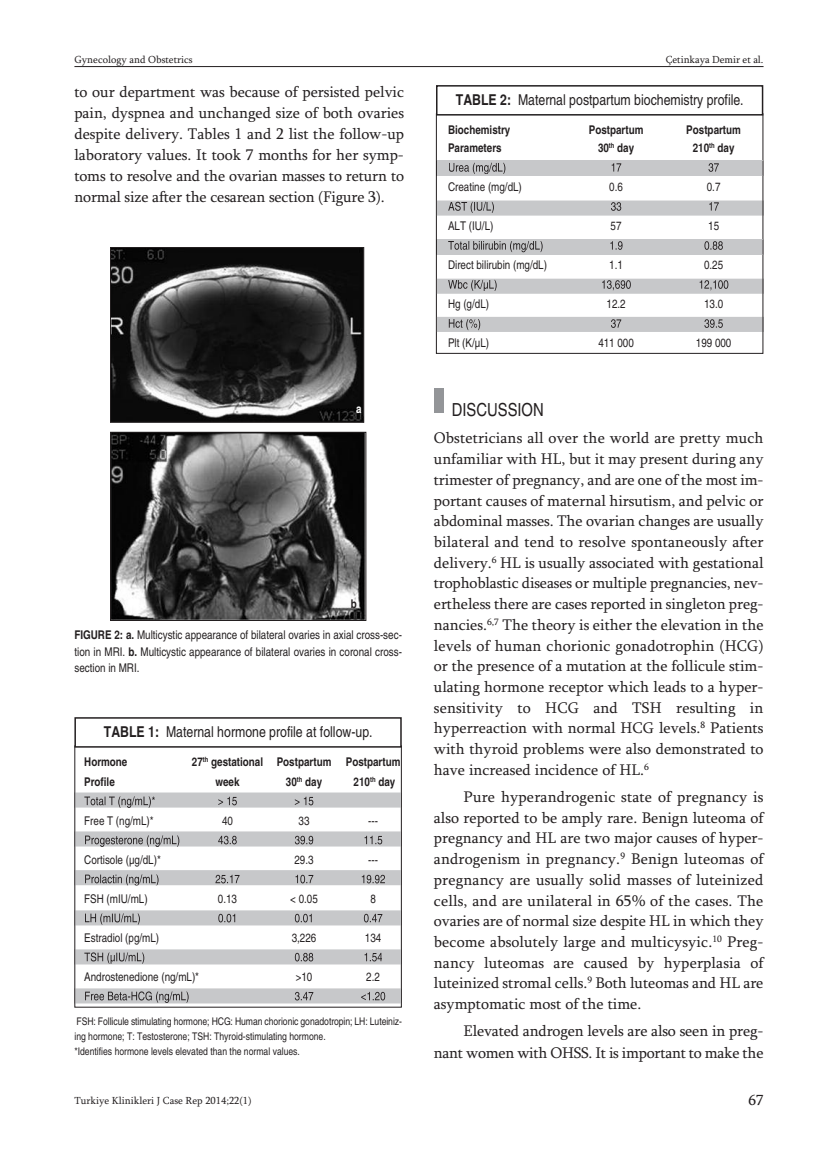
<style>
.page{position:relative;width:838px;height:1170px;background:#fff}
.page>*{position:absolute;margin:0;border:0;box-sizing:border-box;transform-origin:0 0}
.t1{font:condensed 18px "Helvetica";color:#231f20}
.t2{font:15.75px/20.7px "Sylfaen";letter-spacing:-.01em;color:#231f20;text-align:justify}
.t3{font:condensed 15px "Helvetica";color:#231f20}
.t4{font:15px "Sylfaen";color:#231f20}
.t5{font:condensed 12px/16.5px "Helvetica";color:#231f20;text-align:justify}
.t6{font:700 condensed 12px "Helvetica";color:#231f20}
.t7{font:700 condensed 12px "Helvetica";color:#fff}
.t8{font:condensed 10.5px/15px "Helvetica";color:#231f20}
.t9{font:10.5px "Sylfaen";color:#231f20}
.s1{font-weight:700}
</style>
<div class="page">
<div style="left:434px;top:388px;width:9px;height:25px;background:#939598"></div>
<hr style="left:74px;top:66px;width:689px;height:1px;background:#231f20">
<img style="left:112px;top:249px;width:250px;height:171px">
<div style="left:110px;top:247px;width:254px;height:175px;border:1px solid #231f20"></div>
<img style="left:112px;top:434px;width:252px;height:184px">
<div style="left:110px;top:432px;width:256px;height:188px;border:1px solid #231f20"></div>
<div style="left:74px;top:717px;width:328px;height:30px;border:2px solid #231f20"></div>
<svg style="left:75px;top:792px;width:327px;height:15px;background:#c0c1c3"></svg>
<svg style="left:75px;top:831px;width:327px;height:15px;background:#bbbbbd"></svg>
<svg style="left:75px;top:870px;width:327px;height:15px;background:#bbbbbd"></svg>
<svg style="left:75px;top:910px;width:327px;height:15px;background:#bebfc1"></svg>
<svg style="left:75px;top:949px;width:327px;height:15px;background:#bfc0c2"></svg>
<svg style="left:75px;top:988px;width:327px;height:15px;background:#bbbcbe"></svg>
<div style="left:436px;top:85px;width:327px;height:30px;border:2px solid #231f20"></div>
<div style="left:437px;top:161px;width:325px;height:15px;background:#c7c8ca"></div>
<svg style="left:436px;top:161px;width:1px;height:15px"></svg>
<svg style="left:762px;top:161px;width:2px;height:15px"></svg>
<svg style="left:449px;top:163px;width:264px;height:11px"></svg>
<svg style="left:436px;top:200px;width:328px;height:15px;background:#c2c3c5"></svg>
<div style="left:437px;top:239px;width:325px;height:15px;background:#c7c8ca"></div>
<svg style="left:436px;top:239px;width:1px;height:15px"></svg>
<svg style="left:762px;top:239px;width:2px;height:15px"></svg>
<svg style="left:448px;top:241px;width:72px;height:11px"></svg>
<svg style="left:436px;top:279px;width:328px;height:15px;background:#bdbec0"></svg>
<svg style="left:436px;top:317px;width:328px;height:15px;background:#c0c1c3"></svg>
<p class="t9" style="left:74px;top:53px;width:120px">Gynecology and Obstetrics</p>
<p class="t9" style="left:666px;top:53px;width:99px">Çetinkaya Demir et al.</p>
<p class="t2" style="left:74px;top:81px;width:331px">to our department was because of persisted pelvic pain, dyspnea and unchanged size of both ovaries despite delivery. Tables 1 and 2 list the follow-up laboratory values. It took 7 months for her symp&shy;toms to resolve and the ovarian masses to return to normal size after the cesarean section (Figure 3).</p>
<p class="t7" style="left:356px;top:401px;width:7px">a</p>
<p class="t6" style="left:351px;top:596px;width:8px">b</p>
<p class="t5" style="left:74px;top:626px;width:329px"><span class="s1">FIGURE 2: a.</span> Multicystic appearance of bilateral ovaries in axial cross-sec&shy;tion in MRI. <span class="s1">b.</span> Multicystic appearance of bilateral ovaries in coronal cross&shy;section in MRI.</p>
<p class="t3" style="left:104px;top:722px;width:270px"><span class="s1">TABLE 1:</span> Maternal hormone profile at follow-up.</p>
<p class="t6" style="left:84px;top:755px;width:45px">Hormone</p>
<p class="t6" style="left:192px;top:755px;width:210px">27<sup>th</sup> gestational Postpartum Postpartum</p>
<p class="t6" style="left:84px;top:774px;width:32px">Profile</p>
<p class="t6" style="left:215px;top:774px;width:26px">week</p>
<p class="t6" style="left:286px;top:774px;width:38px">30<sup>th</sup> day</p>
<p class="t6" style="left:353px;top:774px;width:43px">210<sup>th</sup> day</p>
<p class="t5" style="left:84px;top:812px;width:71px">Free T (ng/mL)*</p>
<p class="t5" style="left:222px;top:812px;width:12px">40</p>
<p class="t5" style="left:298px;top:812px;width:12px">33</p>
<p class="t5" style="left:368px;top:812px;width:11px">---</p>
<p class="t5" style="left:84px;top:851px;width:78px">Cortisole (µg/dL)*</p>
<p class="t5" style="left:294px;top:851px;width:21px">29.3</p>
<p class="t5" style="left:368px;top:851px;width:11px">---</p>
<p class="t5" style="left:84px;top:890px;width:65px">FSH (mIU/mL)</p>
<p class="t5" style="left:218px;top:890px;width:21px">0.13</p>
<p class="t5" style="left:290px;top:890px;width:29px">&lt; 0.05</p>
<p class="t5" style="left:370px;top:890px;width:7px">8</p>
<p class="t5" style="left:84px;top:929px;width:76px">Estradiol (pg/mL)</p>
<p class="t5" style="left:292px;top:929px;width:26px">3,226</p>
<p class="t5" style="left:365px;top:929px;width:18px">134</p>
<p class="t5" style="left:84px;top:968px;width:116px">Androstenedione (ng/mL)*</p>
<p class="t5" style="left:296px;top:968px;width:18px">&gt;10</p>
<p class="t5" style="left:366px;top:968px;width:15px">2.2</p>
<p class="t8" style="left:74px;top:1014px;width:329px">FSH: Follicule stimulating hormone; HCG: Human chorionic gonadotropin; LH: Luteiniz&shy;ing hormone; T: Testosterone; TSH: Thyroid-stimulating hormone.<br>*Identifies hormone levels elevated than the normal values.</p>
<p class="t3" style="left:456px;top:91px;width:289px"><span class="s1">TABLE 2:</span> Maternal postpartum biochemistry profile.</p>
<p class="t6" style="left:448px;top:123px;width:64px">Biochemistry</p>
<p class="t6" style="left:589px;top:123px;width:56px">Postpartum</p>
<p class="t6" style="left:686px;top:123px;width:56px">Postpartum</p>
<p class="t6" style="left:448px;top:141px;width:55px">Parameters</p>
<p class="t6" style="left:598px;top:141px;width:38px">30<sup>th</sup> day</p>
<p class="t6" style="left:693px;top:141px;width:43px">210<sup>th</sup> day</p>
<p class="t5" style="left:448px;top:179px;width:75px">Creatine (mg/dL)</p>
<p class="t5" style="left:609px;top:179px;width:15px">0.6</p>
<p class="t5" style="left:707px;top:179px;width:15px">0.7</p>
<p class="t5" style="left:448px;top:218px;width:47px">ALT (IU/L)</p>
<p class="t5" style="left:610px;top:218px;width:12px">57</p>
<p class="t5" style="left:708px;top:218px;width:12px">15</p>
<p class="t5" style="left:448px;top:257px;width:100px">Direct bilirubin (mg/dL)</p>
<p class="t5" style="left:609px;top:257px;width:15px">1.1</p>
<p class="t5" style="left:704px;top:257px;width:21px">0.25</p>
<p class="t5" style="left:448px;top:296px;width:43px">Hg (g/dL)</p>
<p class="t5" style="left:606px;top:296px;width:21px">12.2</p>
<p class="t5" style="left:704px;top:296px;width:21px">13.0</p>
<p class="t5" style="left:448px;top:335px;width:43px">Plt (K/µL)</p>
<p class="t5" style="left:598px;top:335px;width:37px">411 000</p>
<p class="t5" style="left:696px;top:335px;width:37px">199 000</p>
<p class="t1" style="left:452px;top:399px;width:93px">DISCUSSION</p>
<p class="t2" style="left:434px;top:427px;width:331px">Obstetricians all over the world are pretty much unfamiliar with HL, but it may present during any trimester of pregnancy, and are one of the most im&shy;portant causes of maternal hirsutism, and pelvic or abdominal masses. The ovarian changes are usually bilateral and tend to resolve spontaneously after delivery.<sup>6</sup> HL is usually associated with gestational trophoblastic diseases or multiple pregnancies, nev&shy;ertheless there are cases reported in singleton preg&shy;nancies.<sup>6,7</sup> The theory is either the elevation in the levels of human chorionic gonadotrophin (HCG) or the presence of a mutation at the follicule stim&shy;ulating hormone receptor which leads to a hyper&shy;sensitivity to HCG and TSH resulting in hyperreaction with normal HCG levels.<sup>8</sup> Patients with thyroid problems were also demonstrated to have increased incidence of HL.<sup>6</sup></p>
<p class="t2" style="left:434px;top:786px;width:331px;text-indent:30px">Pure hyperandrogenic state of pregnancy is also reported to be amply rare. Benign luteoma of pregnancy and HL are two major causes of hyper&shy;androgenism in pregnancy.<sup>9</sup> Benign luteomas of pregnancy are usually solid masses of luteinized cells, and are unilateral in 65% of the cases. The ovaries are of normal size despite HL in which they become absolutely large and multicysyic.<sup>10</sup> Preg&shy;nancy luteomas are caused by hyperplasia of luteinized stromal cells.<sup>9</sup> Both luteomas and HL are asymptomatic most of the time.</p>
<p class="t2" style="left:434px;top:1020px;width:331px;text-align:right">Elevated androgen levels are also seen in preg&shy;nant women with OHSS. It is important to make the</p>
<p class="t9" style="left:74px;top:1094px;width:179px">Turkiye Klinikleri J Case Rep 2014;22(1)</p>
<p class="t4" style="left:748px;top:1091px;width:16px">67</p>
</div>
